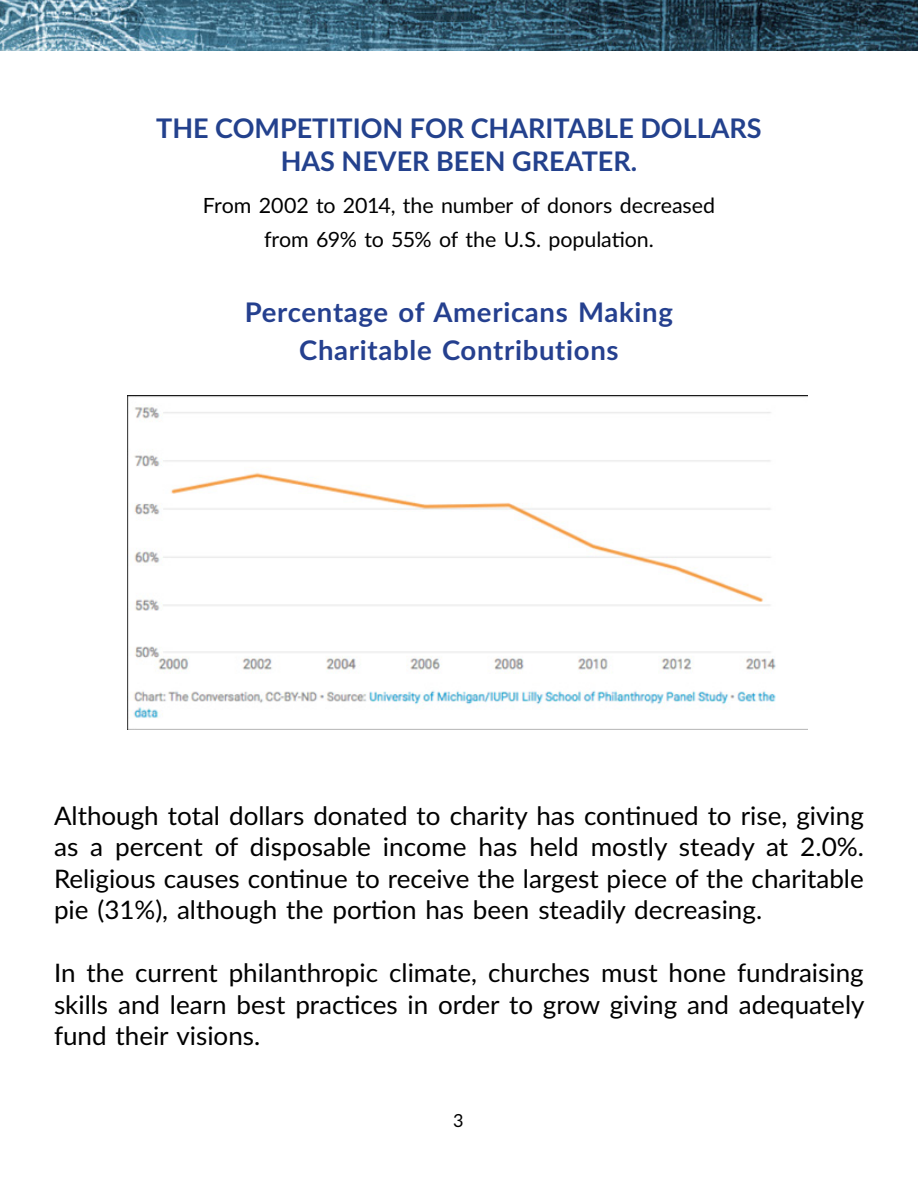
<style>
.page{position:relative;width:918px;height:1188px;background:#fff}
.page>*{position:absolute;margin:0;border:0;box-sizing:border-box;transform-origin:0 0}
.t1{font:700 27px/32.4px "Lato";color:#23418d;text-align:center}
.t2{font:700 27px/37.5px "Lato";letter-spacing:.025em;color:#25408f;text-align:center}
.t3{font:25.5px/31.5px "Lato";color:#000;text-align:justify}
.t4{font:21px/34.5px "Lato";letter-spacing:-.005em;color:#000;text-align:center}
.t5{font:18px "Lato";color:#000}
</style>
<div class="page">
<img style="left:0;top:0;width:918px;height:51px">
<img style="left:128px;top:396px;width:680px;height:334px">
<p class="t1" style="left:156px;top:111px;width:607px">THE COMPETITION FOR CHARITABLE DOLLARS<br>HAS NEVER BEEN GREATER.</p>
<p class="t4" style="left:203px;top:187px;width:514px">From 2002 to 2014, the number of donors decreased from 69% to 55% of the U.S. population.</p>
<p class="t2" style="left:245px;top:293px;width:430px">Percentage of Americans Making<br>Charitable Contributions</p>
<p class="t3" style="left:54px;top:799px;width:812px">Although total dollars donated to charity has continued to rise, giving as a percent of disposable income has held mostly steady at 2.0%.<br>Religious causes continue to receive the largest piece of the charitable pie (31%), although the portion has been steadily decreasing.</p>
<p class="t3" style="left:54px;top:956px;width:812px">In the current philanthropic climate, churches must hone fundraising skills and learn best practices in order to grow giving and adequately fund their visions.</p>
<p class="t5" style="left:453px;top:1107px;width:12px">3</p>
</div>
